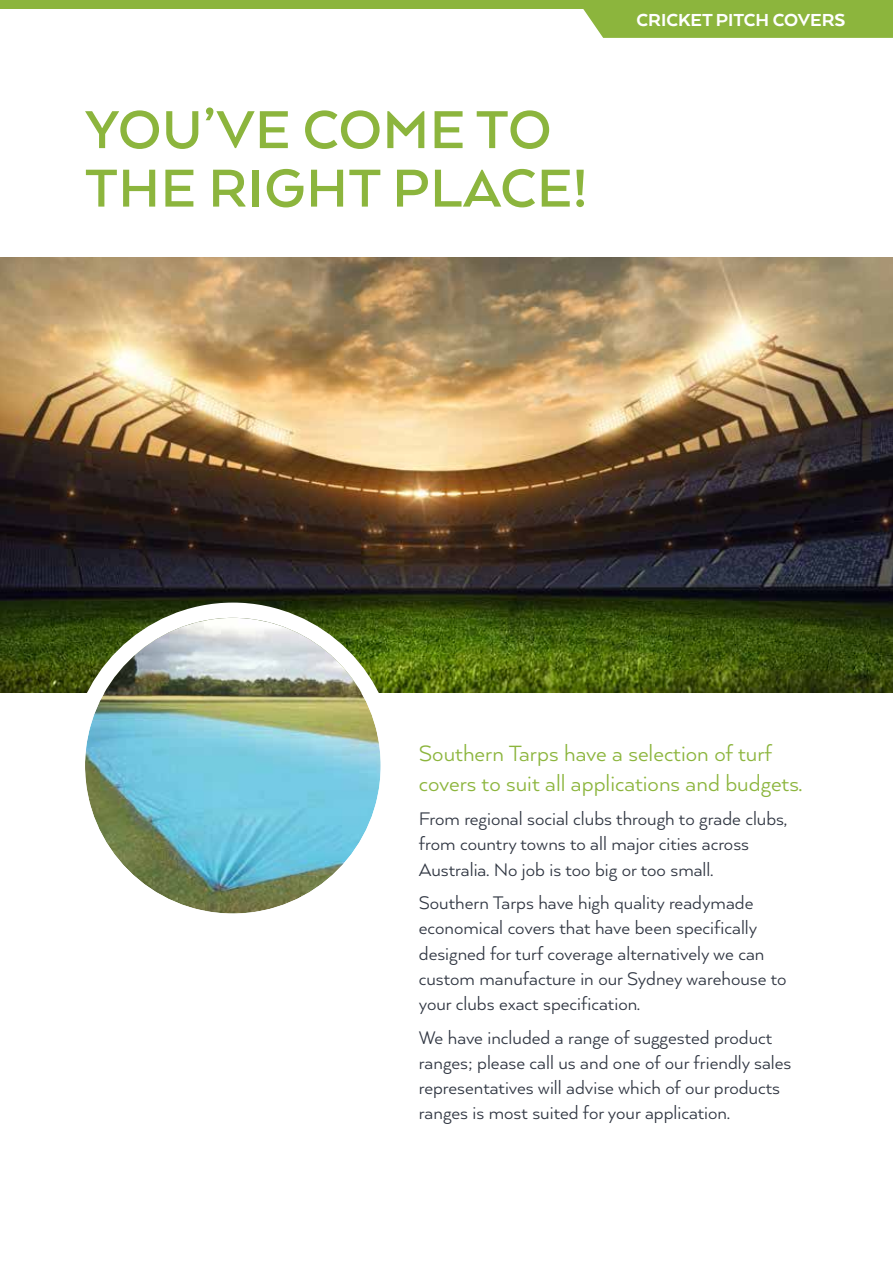
<style>
.page{position:relative;width:893px;height:1263px;background:#fff}
.page>*{position:absolute;margin:0;border:0;box-sizing:border-box;transform-origin:0 0}
.t1{font:700 61.5px/58.5px "Arquitecta";letter-spacing:.01em;color:#8cb53d}
.t2{font:25.5px/30px "Arquitecta";color:#8cb53d}
.t3{font:21px/25.2px "Arquitecta";color:#303642}
.t4{font:800 20.1px "Arquitecta";color:#fff}
</style>
<div class="page">
<svg style="left:577px;top:8px;width:316px;height:30px;background:#92b947"></svg>
<div style="left:0;top:0;width:893px;height:8px;background:#8cb53d"></div>
<img style="left:0;top:257px;width:893px;height:436px">
<img style="left:85px;top:618px;width:296px;height:295px;border-radius:148px">
<div style="left:70px;top:603px;width:326px;height:326px;border:15px solid #fff;border-radius:50%"></div>
<h1 class="t1" style="left:85px;top:98px;width:504px">YOU’VE COME TO<br>THE RIGHT PLACE!</h1>
<p class="t4" style="left:636px;top:7px;width:210px">CRICKET PITCH COVERS</p>
<p class="t2" style="left:419px;top:738px;width:385px">Southern Tarps have a selection of turf covers to suit all applications and budgets.</p>
<p class="t3" style="left:419px;top:805px;width:369px">From regional social clubs through to grade clubs, from country towns to all major cities across<br>Australia. No job is too big or too small.</p>
<p class="t3" style="left:419px;top:889px;width:369px">Southern Tarps have high quality readymade economical covers that have been specifically designed for turf coverage alternatively we can custom manufacture in our Sydney warehouse to your clubs exact specification.</p>
<p class="t3" style="left:419px;top:1024px;width:374px">We have included a range of suggested product ranges; please call us and one of our friendly sales representatives will advise which of our products ranges is most suited for your application.</p>
</div>
